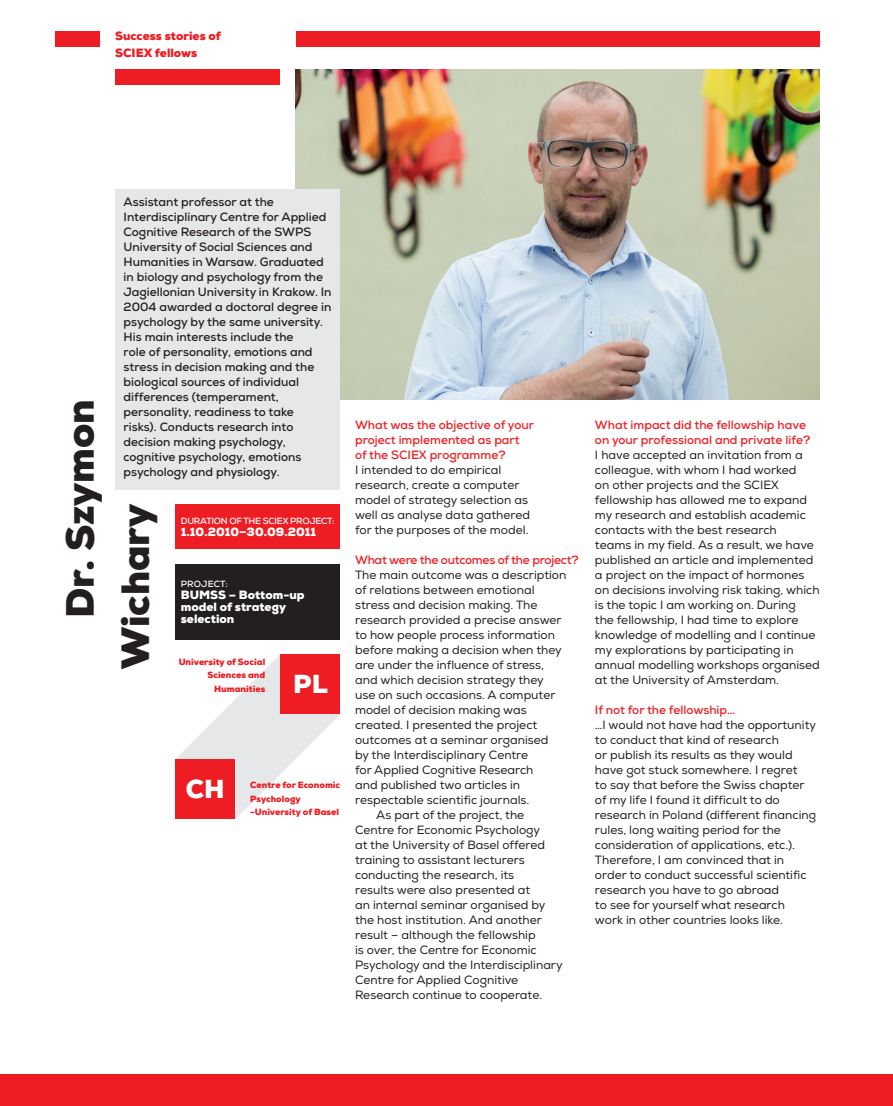
<style>
.page{position:relative;width:893px;height:1106px;background:#fff}
.page>*{position:absolute;margin:0;border:0;box-sizing:border-box;transform-origin:0 0}
.t1{font:900 39.45px/55.5px "Nexa";color:#231f20}
.t2{font:900 25.95px "Nexa";color:#fff}
.t3{font:12px/15px "Nexa";color:#231f20}
.t4{font:700 12px/15px "Nexa";color:#231f20}
.t5{font:700 12px/15px "Nexa";color:#ee1d23}
.t6{font:900 12px/12px "Nexa";color:#fff}
.t7{font:700 12px "Nexa";letter-spacing:-.02em;color:#ee1d23}
.t8{font:900 12px/16.5px "Nexa";color:#ee1d23}
.t9{font:900 9px/13.5px "Nexa";color:#ee1d23;text-align:right}
.t10{font:700 9px "Nexa";letter-spacing:-.025em;color:#fff}
.t11{font:700 9px "Nexa";letter-spacing:.005em;color:#fff}
</style>
<div class="page">
<div style="left:0;top:1074px;width:893px;height:31px;background:#ee1d23"></div>
<div style="left:296px;top:32px;width:524px;height:15px;background:#ee1d23"></div>
<div style="left:115px;top:69px;width:165px;height:15px;background:#ee1d23"></div>
<div style="left:55px;top:32px;width:45px;height:15px;background:#ee1d23"></div>
<img style="left:295px;top:69px;width:525px;height:330px">
<div style="left:175px;top:564px;width:165px;height:75px;background:#231f20"></div>
<div style="left:175px;top:504px;width:165px;height:45px;background:#ee1d23"></div>
<div style="left:115px;top:189px;width:225px;height:300px;background:#e6e7e9"></div>
<svg style="left:176px;top:655px;width:164px;height:164px"></svg>
<div style="left:280px;top:654px;width:60px;height:60px;background:#ee1d23"></div>
<div style="left:175px;top:759px;width:60px;height:60px;background:#ee1d23"></div>
<p class="t8" style="left:115px;top:28px;width:107px">Success stories of<br>SCIEX fellows</p>
<p class="t4" style="left:124px;top:194px;width:209px">Assistant professor at the<br>Interdisciplinary Centre for Applied<br>Cognitive Research of the SWPS<br>University of Social Sciences and<br>H umanities in Warsaw. Graduated in biology and psychology from the<br>Jagiellonian University in Krakow. In<br>2004 awarded a doctoral degree in psychology by the same university.<br>H is main interests include the<br>role of personality, emotions and stress in decision making and the biological sources of individual differences (temperament, personality, readiness to take<br>risks). Conducts research into decision making psychology, cognitive psychology, emotions psychology and physiology.</p>
<h1 class="t1" style="left:52px;top:669px;width:272px;text-indent:52px;rotate:-90deg">Dr. Szymon<br>Wichary</h1>
<p class="t11" style="left:181px;top:515px;width:13px">Duratio</p>
<p class="t10" style="left:221px;top:515px;width:77px">n of the SCIEX project</p>
<p class="t11" style="left:332px;top:515px;width:4px">:</p>
<p class="t6" style="left:181px;top:526px;width:137px">1.10.2010–30.09.2011</p>
<p class="t11" style="left:181px;top:578px;width:48px">PROJECT:</p>
<p class="t6" style="left:181px;top:589px;width:125px">BUMSS – Bottom-up model of strategy selection</p>
<p class="t9" style="left:179px;top:655px;width:88px">University of Social<br>Sciences and<br>Humanities</p>
<h2 class="t2" style="left:293px;top:667px;width:36px">PL</h2>
<h2 class="t2" style="left:186px;top:772px;width:40px">CH</h2>
<p class="t9" style="left:250px;top:778px;width:92px;text-align:left">Centre for Economic<br>Psychology -University of Basel</p>
<p class="t5" style="left:355px;top:417px;width:180px">What was the objective of your project implemented as part of the SCIEX programme?</p>
<p class="t3" style="left:355px;top:463px;width:176px">I intended to do empirical research, create a computer model of strategy selection as well as analyse data gathered for the purposes of the model.</p>
<p class="t7" style="left:355px;top:552px;width:225px">What were the outcomes of the project?</p>
<p class="t3" style="left:355px;top:568px;width:213px">The main outcome was a description</p>
<p class="t3" style="left:355px;top:583px;width:181px">of relations between emotional</p>
<p class="t3" style="left:355px;top:598px;width:184px">stress and decision making. The</p>
<p class="t3" style="left:355px;top:613px;width:208px">research provided a precise answer</p>
<p class="t3" style="left:355px;top:628px;width:202px">to how people process information</p>
<p class="t3" style="left:355px;top:643px;width:208px">before making a decision when they</p>
<p class="t3" style="left:355px;top:658px;width:191px">are under the influence of stress,</p>
<p class="t3" style="left:355px;top:673px;width:190px">and which decision strategy they</p>
<p class="t3" style="left:355px;top:688px;width:202px">use on such occasions. A computer</p>
<p class="t3" style="left:355px;top:703px;width:173px">model of decision making was</p>
<p class="t3" style="left:355px;top:718px;width:184px">created. I presented the project</p>
<p class="t3" style="left:355px;top:733px;width:195px">outcomes at a seminar organised</p>
<p class="t3" style="left:355px;top:748px;width:175px">by the Interdisciplinary Centre</p>
<p class="t3" style="left:355px;top:763px;width:180px">for Applied Cognitive Research</p>
<p class="t3" style="left:355px;top:778px;width:167px">and published two articles in</p>
<p class="t3" style="left:355px;top:793px;width:176px">respectable scientific journals.</p>
<p class="t3" style="left:376px;top:808px;width:149px">As part of the project, the</p>
<p class="t3" style="left:355px;top:823px;width:187px">Centre for Economic Psychology</p>
<p class="t3" style="left:355px;top:838px;width:192px">at the University of Basel offered</p>
<p class="t3" style="left:355px;top:853px;width:171px">training to assistant lecturers</p>
<p class="t3" style="left:355px;top:868px;width:161px">conducting the research, its</p>
<p class="t3" style="left:355px;top:883px;width:177px">results were also presented at</p>
<p class="t3" style="left:355px;top:898px;width:192px">an internal seminar organised by</p>
<p class="t3" style="left:355px;top:913px;width:188px">the host institution. And another</p>
<p class="t3" style="left:355px;top:928px;width:182px">result – although the fellowship</p>
<p class="t3" style="left:355px;top:943px;width:183px">is over, the Centre for Economic</p>
<p class="t3" style="left:355px;top:958px;width:209px">Psychology and the Interdisciplinary</p>
<p class="t3" style="left:355px;top:973px;width:165px">Centre for Applied Cognitive</p>
<p class="t3" style="left:355px;top:988px;width:189px">Research continue to cooperate.</p>
<p class="t5" style="left:595px;top:417px;width:217px">What impact did the fellowship have on your professional and private life?</p>
<p class="t3" style="left:595px;top:448px;width:226px">I have accepted an invitation from a colleague, with whom I had worked<br>on other projects and the SCIEX fellowship has allowed me to expand my research and establish academic contacts with the best research<br>teams in my field. As a result, we have published an article and implemented a project on the impact of hormones on decisions involving risk taking, which is the topic I am working on. During<br>the fellowship, I had time to explore knowledge of modelling and I continue my explorations by participating in annual modelling workshops organised at the University of Amsterdam.</p>
<p class="t5" style="left:595px;top:702px;width:142px">If not for the fellowship…</p>
<p class="t3" style="left:595px;top:718px;width:223px">…I would not have had the opportunity to conduct that kind of research<br>or publish its results as they would have got stuck somewhere. I regret<br>to say that before the Swiss chapter of my life I found it difficult to do research in Poland (different financing rules, long waiting period for the consideration of applications, etc.).<br>Therefore, I am convinced that in order to conduct successful scientific research you have to go abroad<br>to see for yourself what research work in other countries looks like.</p>
</div>
